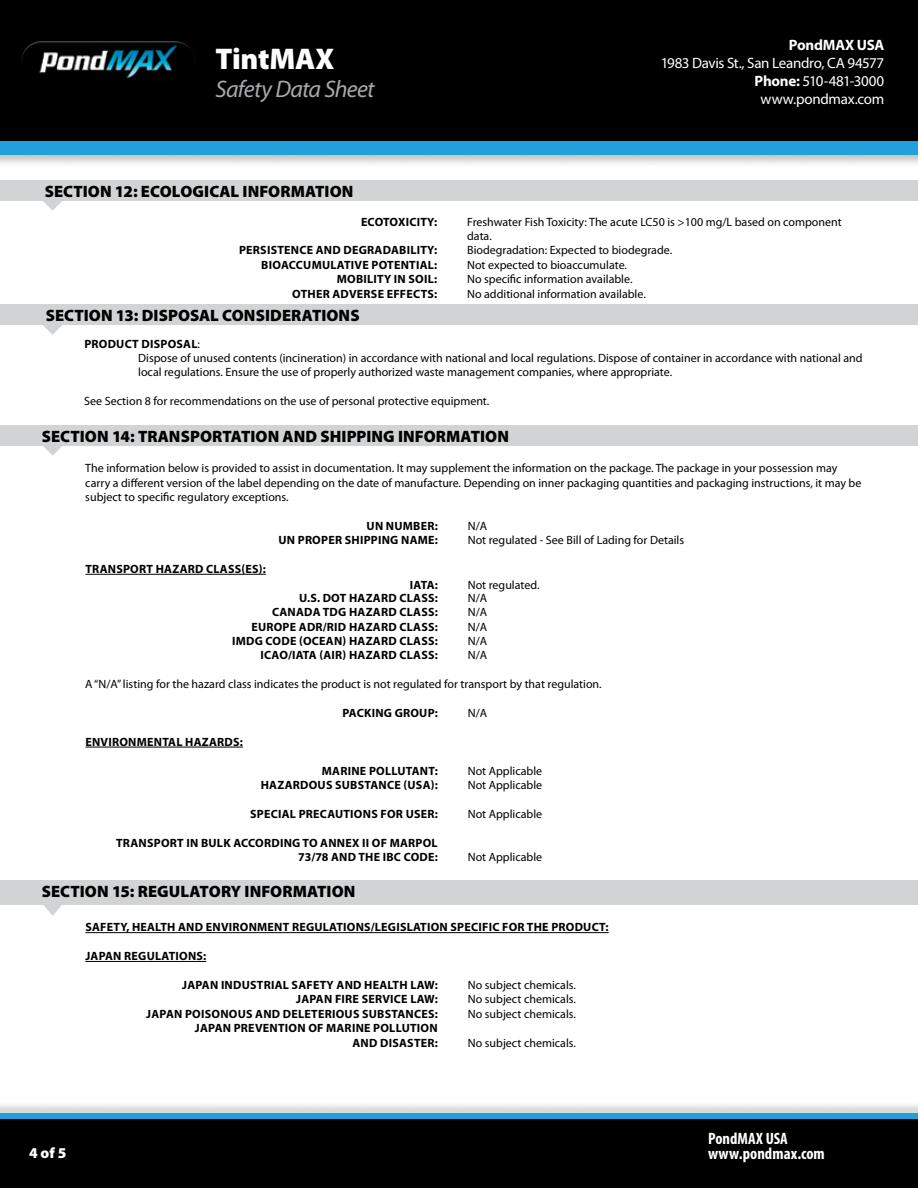
<style>
.page{position:relative;width:918px;height:1188px;background:#fff}
.page>*{position:absolute;margin:0;border:0;box-sizing:border-box;transform-origin:0 0}
.t1{font:900 30px "Myriad Pro";letter-spacing:-.01em;color:#fff}
.t2{font:italic 24px "Myriad Pro";letter-spacing:-.03em;color:#a7a9ac}
.t3{font:900 16.5px "Myriad Pro";letter-spacing:.005em;color:#000}
.t4{font:700 condensed 16.5px/15px "Myriad Pro";letter-spacing:.005em;color:#fff}
.t5{font:15px/18px "Myriad Pro";letter-spacing:-.02em;color:#fff;text-align:right}
.t6{font:700 15px "Myriad Pro";letter-spacing:-.015em;color:#fff}
.t7{font:900 15px "Myriad Pro";color:#fff}
.t8{font:12px/14.4px "Myriad Pro";color:#000}
.t9{font:700 12px/14.4px "Myriad Pro";letter-spacing:.02em;color:#000;text-align:right}
.s1{font-weight:700}
</style>
<div class="page">
<div style="left:0;top:0;width:918px;height:155px;background:#000"></div>
<div style="left:0;top:139px;width:918px;height:28px;background:#000;opacity:.25"></div>
<div style="left:0;top:141px;width:918px;height:14px;background:#21a0db"></div>
<div style="left:0;top:1114px;width:918px;height:74px;background:#000"></div>
<img style="left:21px;top:41px;width:174px;height:40px;border-radius:20px">
<div style="left:0;top:1101px;width:918px;height:20px;background:#000;opacity:.25"></div>
<div style="left:0;top:1114px;width:918px;height:5px;background:#21a0db"></div>
<div style="left:0;top:425px;width:918px;height:21px;background:#d1d3d4"></div>
<svg style="left:43px;top:446px;width:19px;height:10px"></svg>
<div style="left:0;top:880px;width:918px;height:25px;background:#d1d3d4"></div>
<svg style="left:44px;top:905px;width:18px;height:11px"></svg>
<hr style="left:85px;top:574px;width:181px;height:1px;background:#000">
<hr style="left:85px;top:747px;width:158px;height:1px;background:#000">
<hr style="left:85px;top:932px;width:524px;height:1px;background:#000">
<hr style="left:85px;top:961px;width:121px;height:1px;background:#000">
<div style="left:0;top:180px;width:918px;height:21px;background:#d1d3d4"></div>
<svg style="left:43px;top:201px;width:19px;height:10px"></svg>
<div style="left:0;top:305px;width:918px;height:20px;background:#d1d3d4"></div>
<svg style="left:43px;top:325px;width:19px;height:10px"></svg>
<h1 class="t1" style="left:216px;top:39px;width:120px">TintMAX</h1>
<h2 class="t2" style="left:216px;top:74px;width:161px">Safety Data Sheet</h2>
<h3 class="t3" style="left:45px;top:180px;width:310px">SECTION 12: ECOLOGICAL INFORMATION</h3>
<p class="t6" style="left:789px;top:35px;width:97px">PondMAX USA</p>
<p class="t5" style="left:661px;top:54px;width:225px">1983 Davis St., San Leandro, CA 94577<br><span class="s1">Phone:</span> 510-481-3000 www.pondmax.com</p>
<p class="t9" style="left:361px;top:214px;width:78px">ECOTOXICITY:</p>
<p class="t8" style="left:467px;top:214px;width:376px">Freshwater Fish Toxicity: The acute LC50 is &gt;100 mg/L based on component data.</p>
<p class="t9" style="left:239px;top:243px;width:200px">PERSISTENCE AND DEGRADABILITY:</p>
<p class="t8" style="left:467px;top:243px;width:207px">Biodegradation: Expected to biodegrade.</p>
<p class="t9" style="left:261px;top:257px;width:177px">BIOACCUMULATIVE POTENTIAL:</p>
<p class="t8" style="left:467px;top:257px;width:161px">Not expected to bioaccumulate.</p>
<p class="t9" style="left:337px;top:272px;width:102px">MOBILITY IN SOIL:</p>
<p class="t8" style="left:467px;top:272px;width:167px">No specific information available.</p>
<p class="t9" style="left:292px;top:286px;width:146px">OTHER ADVERSE EFFECTS:</p>
<p class="t8" style="left:467px;top:286px;width:180px">No additional information available.</p>
<h3 class="t3" style="left:46px;top:305px;width:315px">SECTION 13: DISPOSAL CONSIDERATIONS</h3>
<p class="t8" style="left:138px;top:336px;width:726px;text-indent:-54px"><span class="s1">PRODUCT DISPOSAL</span>:<br>Dispose of unused contents (incineration) in accordance with national and local regulations. Dispose of container in accordance with national and local regulations. Ensure the use of properly authorized waste management companies, where appropriate.</p>
<p class="t8" style="left:84px;top:394px;width:407px">See Section 8 for recommendations on the use of personal protective equipment.</p>
<h3 class="t3" style="left:42px;top:425px;width:469px">SECTION 14: TRANSPORTATION AND SHIPPING INFORMATION</h3>
<p class="t8" style="left:85px;top:461px;width:778px">The information below is provided to assist in documentation. It may supplement the information on the package. The package in your possession may carry a different version of the label depending on the date of manufacture. Depending on inner packaging quantities and packaging instructions, it may be subject to specific regulatory exceptions.</p>
<p class="t9" style="left:367px;top:518px;width:73px">UN NUMBER:</p>
<p class="t8" style="left:468px;top:518px;width:21px">N/A</p>
<p class="t9" style="left:278px;top:533px;width:161px">UN PROPER SHIPPING NAME:</p>
<p class="t8" style="left:468px;top:533px;width:218px">Not regulated - See Bill of Lading for Details</p>
<p class="t9" style="left:85px;top:561px;width:182px">TRANSPORT HAZARD CLASS(ES):</p>
<p class="t9" style="left:299px;top:590px;width:140px">U.S. DOT HAZARD CLASS:</p>
<p class="t8" style="left:468px;top:590px;width:21px">N/A</p>
<p class="t9" style="left:272px;top:605px;width:167px">CANADA TDG HAZARD CLASS:</p>
<p class="t8" style="left:468px;top:605px;width:21px">N/A</p>
<p class="t9" style="left:251px;top:619px;width:188px">EUROPE ADR/RID HAZARD CLASS:</p>
<p class="t8" style="left:468px;top:619px;width:21px">N/A</p>
<p class="t9" style="left:232px;top:633px;width:207px">IMDG CODE (OCEAN) HAZARD CLASS:</p>
<p class="t8" style="left:468px;top:634px;width:21px">N/A</p>
<p class="t9" style="left:260px;top:648px;width:179px">ICAO/IATA (AIR) HAZARD CLASS:</p>
<p class="t8" style="left:468px;top:648px;width:21px">N/A</p>
<p class="t8" style="left:85px;top:677px;width:518px">A “N/A” listing for the hazard class indicates the product is not regulated for transport by that regulation.</p>
<p class="t9" style="left:342px;top:705px;width:97px">PACKING GROUP:</p>
<p class="t8" style="left:468px;top:706px;width:21px">N/A</p>
<p class="t9" style="left:85px;top:734px;width:159px">ENVIRONMENTAL HAZARDS:</p>
<p class="t9" style="left:322px;top:763px;width:117px">MARINE POLLUTANT:</p>
<p class="t8" style="left:468px;top:763px;width:76px">Not Applicable</p>
<p class="t9" style="left:261px;top:777px;width:179px">HAZARDOUS SUBSTANCE (USA):</p>
<p class="t8" style="left:468px;top:778px;width:76px">Not Applicable</p>
<p class="t9" style="left:250px;top:806px;width:189px">SPECIAL PRECAUTIONS FOR USER:</p>
<p class="t8" style="left:468px;top:806px;width:76px">Not Applicable</p>
<p class="t9" style="left:116px;top:835px;width:323px">TRANSPORT IN BULK ACCORDING TO ANNEX II OF MARPOL<br>73/78 AND THE IBC CODE:</p>
<p class="t9" style="left:410px;top:577px;width:29px">IATA:</p>
<p class="t8" style="left:468px;top:578px;width:73px">Not regulated.</p>
<p class="t8" style="left:468px;top:850px;width:76px">Not Applicable</p>
<h3 class="t3" style="left:42px;top:881px;width:315px">SECTION 15: REGULATORY INFORMATION</h3>
<p class="t9" style="left:85px;top:920px;width:525px">SAFETY, HEALTH AND ENVIRONMENT REGULATIONS/LEGISLATION SPECIFIC FOR THE PRODUCT:</p>
<p class="t9" style="left:85px;top:949px;width:122px">JAPAN REGULATIONS:</p>
<p class="t9" style="left:182px;top:977px;width:257px">JAPAN INDUSTRIAL SAFETY AND HEALTH LAW:</p>
<p class="t8" style="left:468px;top:978px;width:110px">No subject chemicals.</p>
<p class="t9" style="left:296px;top:992px;width:143px">JAPAN FIRE SERVICE LAW:</p>
<p class="t8" style="left:468px;top:992px;width:110px">No subject chemicals.</p>
<p class="t9" style="left:146px;top:1006px;width:293px">JAPAN POISONOUS AND DELETERIOUS SUBSTANCES:</p>
<p class="t8" style="left:468px;top:1006px;width:110px">No subject chemicals.</p>
<p class="t9" style="left:195px;top:1021px;width:244px">JAPAN PREVENTION OF MARINE POLLUTION<br>AND DISASTER:</p>
<p class="t8" style="left:468px;top:1035px;width:110px">No subject chemicals.</p>
<p class="t7" style="left:29px;top:1143px;width:39px">4 of 5</p>
<h3 class="t4" style="left:708px;top:1130px;width:118px">PondMAX USA www.pondmax.com</h3>
</div>
